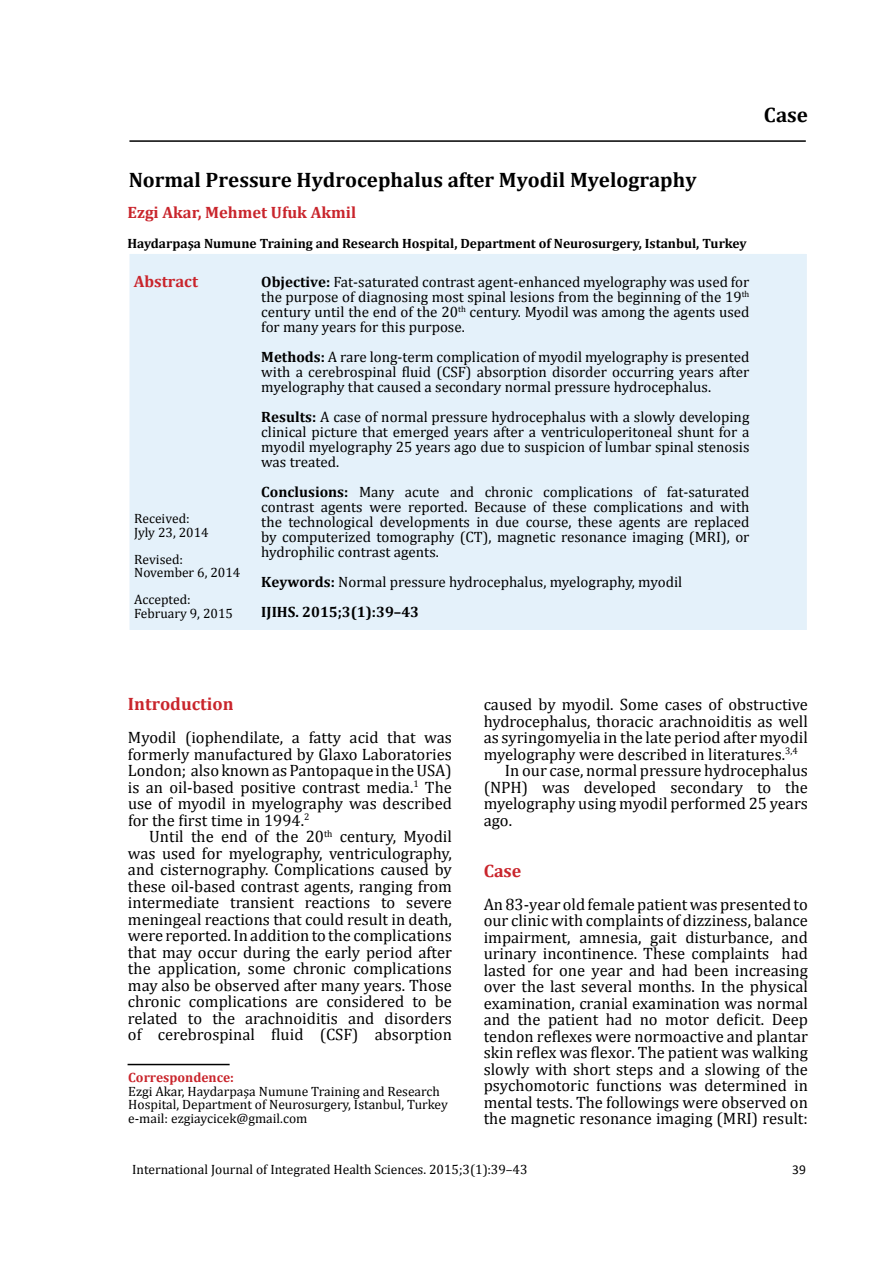
<style>
.page{position:relative;width:893px;height:1263px;background:#fff}
.page>*{position:absolute;margin:0;border:0;box-sizing:border-box;transform-origin:0 0}
.t1{font:700 21px "Cambria";color:#000}
.t2{font:700 18px "Cambria";color:#c9252c}
.t3{font:16.5px/16.5px "Cambria";color:#000;text-align:justify}
.t4{font:700 16.5px "Cambria";color:#c9252c}
.t5{font:15px/15px "Cambria";color:#000;text-align:justify}
.t6{font:13.5px/13.5px "Cambria";color:#000}
.t7{font:700 13.5px "Cambria";color:#000}
.t8{font:700 13.5px "Cambria";color:#c9252c}
.t9{font:13.5px "Calibri";color:#000}
.s1{font-weight:700}
</style>
<div class="page">
<hr style="left:129px;top:140px;width:677px;height:2px;background:#000">
<hr style="left:128px;top:1064px;width:102px;height:1px;background:#000">
<div style="left:129px;top:253px;width:679px;height:378px;background:#e4f1fa"></div>
<div style="left:128px;top:252px;width:680px;height:379px;border:2px solid #fff"></div>
<p class="t1" style="left:764px;top:100px;width:46px">Case</p>
<p class="t1" style="left:129px;top:165px;width:569px">Normal Pressure Hydrocephalus after Myodil Myelography</p>
<p class="t4" style="left:128px;top:201px;width:230px">Ezgi Akar, Mehmet Ufuk Akmil</p>
<p class="t7" style="left:128px;top:234px;width:621px">Haydarpaşa Numune Training and Research Hospital, Department of Neurosurgery, Istanbul, Turkey</p>
<p class="t4" style="left:134px;top:269px;width:66px">Abstract</p>
<p class="t5" style="left:261px;top:274px;width:490px"><span class="s1">Objective:</span> Fat-saturated contrast agent-enhanced myelography was used for the purpose of diagnosing most spinal lesions from the beginning of the 19<sup>th </sup>century until the end of the 20<sup>th</sup> century. Myodil was among the agents used for many years for this purpose.</p>
<p class="t5" style="left:261px;top:349px;width:490px"><span class="s1">Methods:</span> A rare long-term complication of myodil myelography is presented with a cerebrospinal fluid (CSF) absorption disorder occurring years after myelography that caused a secondary normal pressure hydrocephalus.</p>
<p class="t5" style="left:261px;top:409px;width:490px"><span class="s1">Results:</span> A case of normal pressure hydrocephalus with a slowly developing clinical picture that emerged years after a ventriculoperitoneal shunt for a myodil myelography 25 years ago due to suspicion of lumbar spinal stenosis was treated.</p>
<p class="t5" style="left:261px;top:484px;width:490px"><span class="s1">Conclusions:</span> Many acute and chronic complications of fat-saturated contrast agents were reported. Because of these complications and with the technological developments in due course, these agents are replaced by computerized tomography (CT), magnetic resonance imaging (MRI), or hydrophilic contrast agents.</p>
<p class="t5" style="left:261px;top:566px;width:422px;line-height:30px"><span class="s1">Keywords:</span> Normal pressure hydrocephalus, myelography, myodil<br><span class="s1">IJIHS. 2015;3(1):39–43</span></p>
<p class="t6" style="left:134px;top:512px;width:76px">Received:<br>Jyly 23, 2014</p>
<p class="t6" style="left:134px;top:552px;width:108px">Revised:<br>November 6, 2014</p>
<p class="t6" style="left:134px;top:593px;width:100px">Accepted:<br>February 9, 2015</p>
<p class="t2" style="left:128px;top:691px;width:107px">Introduction</p>
<p class="t3" style="left:128px;top:729px;width:325px">Myodil (iophendilate, a fatty acid that was formerly manufactured by Glaxo Laboratories London; also known as Pantopaque in the USA) is an oil-based positive contrast media.<sup>1</sup> The use of myodil in myelography was described for the first time in 1994.<sup>2</sup></p>
<p class="t3" style="left:128px;top:828px;width:325px;text-indent:21px">Until the end of the 20<sup>th</sup> century, Myodil was used for myelography, ventriculography, and cisternography. Complications caused by these oil-based contrast agents, ranging from intermediate transient reactions to severe meningeal reactions that could result in death, were reported. In addition to the complications that may occur during the early period after the application, some chronic complications may also be observed after many years. Those chronic complications are considered to be related to the arachnoiditis and disorders of cerebrospinal fluid (CSF) absorption</p>
<p class="t8" style="left:128px;top:1068px;width:107px">Correspondence:</p>
<p class="t6" style="left:128px;top:1084px;width:321px">Ezgi Akar, Haydarpaşa Numune Training and Research<br>Hospital, Department of Neurosurgery, Istanbul, Turkey e-mail: ezgiaycicek@gmail.com</p>
<p class="t3" style="left:484px;top:696px;width:326px">caused by myodil. Some cases of obstructive</p>
<p class="t3" style="left:484px;top:713px;width:326px">hydrocephalus, thoracic arachnoiditis as well</p>
<p class="t3" style="left:484px;top:729px;width:326px">as syringomyelia in the late period after myodil</p>
<p class="t3" style="left:484px;top:746px;width:316px">myelography were described in literatures.<sup>3,4</sup></p>
<p class="t3" style="left:505px;top:762px;width:304px">In our case, normal pressure hydrocephalus</p>
<p class="t3" style="left:484px;top:779px;width:326px">(NPH) was developed secondary to the</p>
<p class="t3" style="left:484px;top:795px;width:326px">myelography using myodil performed 25 years</p>
<p class="t3" style="left:484px;top:812px;width:30px">ago.</p>
<p class="t2" style="left:484px;top:858px;width:39px">Case</p>
<p class="t3" style="left:484px;top:896px;width:326px">An 83-year old female patient was presented to our clinic with complaints of dizziness, balance impairment, amnesia, gait disturbance, and urinary incontinence. These complaints had lasted for one year and had been increasing over the last several months. In the physical examination, cranial examination was normal and the patient had no motor deficit. Deep tendon reflexes were normoactive and plantar skin reflex was flexor. The patient was walking slowly with short steps and a slowing of the psychomotoric functions was determined in mental tests. The followings were observed on the magnetic resonance imaging (MRI) result:</p>
<p class="t6" style="left:132px;top:1162px;width:397px">International Journal of Integrated Health Sciences. 2015;3(1):39–43</p>
<p class="t9" style="left:792px;top:1160px;width:15px">39</p>
</div>
